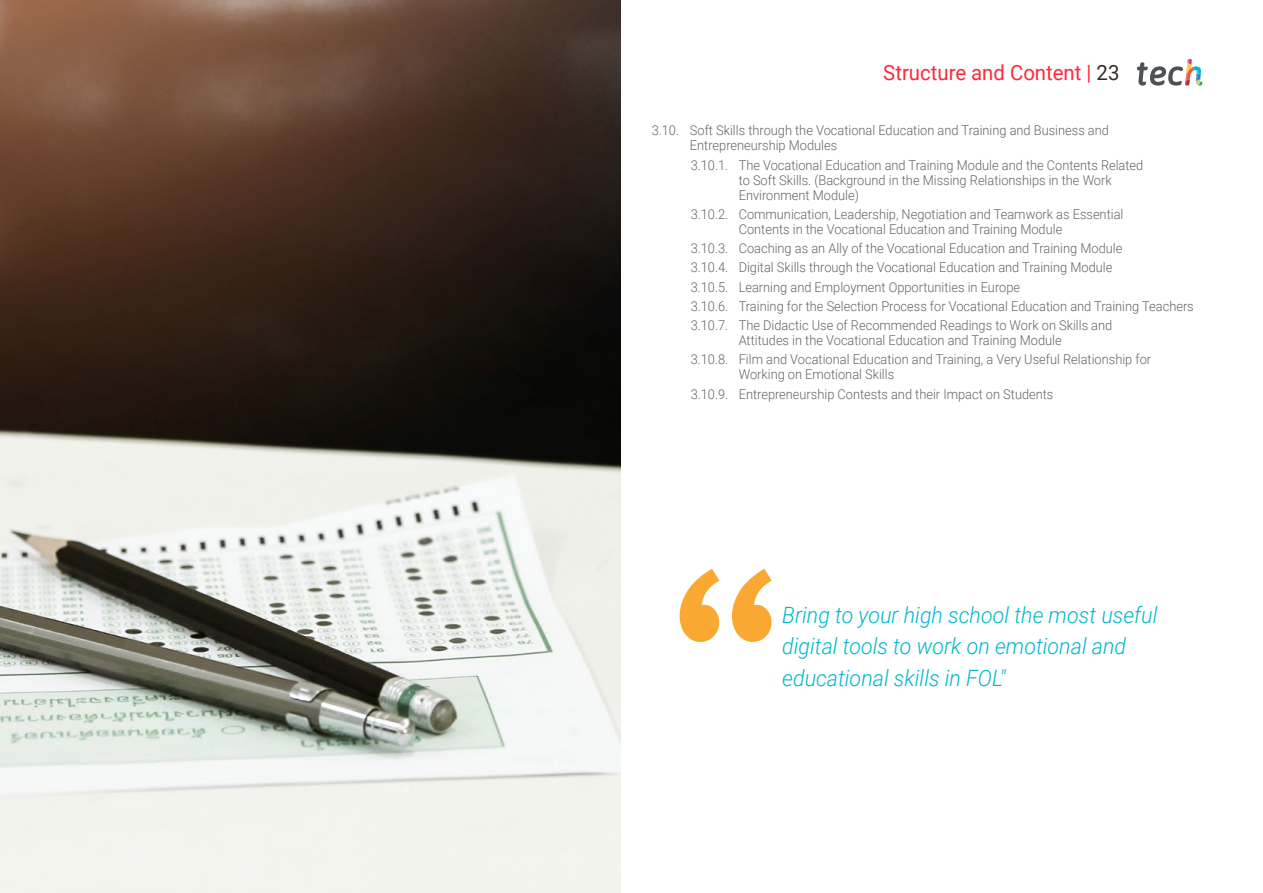
<style>
.page{position:relative;width:1263px;height:893px;background:#fff}
.page>*{position:absolute;margin:0;border:0;box-sizing:border-box;transform-origin:0 0}
.t1{font:italic 300 22.5px/31.5px "Roboto";color:#00b7d1;scale:.95 1}
.t2{font:21px "Roboto";color:#ff293a}
.t3{font:300 13.5px/19.2px "Roboto";color:#61646a;scale:.95 1}
.s1{color:#312e20}
</style>
<div class="page">
<svg style="left:1137px;top:59px;width:65px;height:27px"></svg>
<svg style="left:680px;top:569px;width:92px;height:73px"></svg>
<img style="left:0;top:0;width:621px;height:893px">
<h2 class="t2" style="left:883px;top:57px;width:238px">Structure and Content | <span class="s1">23</span></h2>
<p class="t3" style="left:690px;top:123px;width:443px;line-height:15px;text-indent:-38px">3.10. Soft Skills through the Vocational Education and Training and Business and<br>Entrepreneurship Modules</p>
<p class="t3" style="left:739px;top:157px;width:427px;line-height:15px;text-indent:-48px">3.10.1. The Vocational Education and Training Module and the Contents Related to Soft Skills. (Background in the Missing Relationships in the Work<br>Environment Module)</p>
<p class="t3" style="left:739px;top:206px;width:406px;line-height:15px;text-indent:-48px">3.10.2. Communication, Leadership, Negotiation and Teamwork as Essential<br>Contents in the Vocational Education and Training Module</p>
<p class="t3" style="left:691px;top:238px;width:531px">3.10.3. Coaching as an Ally of the Vocational Education and Training Module<br>3.10.4. Digital Skills through the Vocational Education and Training Module<br>3.10.5. Learning and Employment Opportunities in Europe<br>3.10.6. Training for the Selection Process for Vocational Education and Training Teachers 3.10.7. The Didactic Use of Recommended Readings to Work on Skills and</p>
<p class="t3" style="left:691px;top:330px;width:486px;text-indent:48px">Attitudes in the Vocational Education and Training Module<br>3.10.8. Film and Vocational Education and Training, a Very Useful Relationship for</p>
<p class="t3" style="left:691px;top:365px;width:383px;text-indent:48px">Working on Emotional Skills<br>3.10.9. Entrepreneurship Contests and their Impact on Students</p>
<h1 class="t1" style="left:782px;top:598px;width:396px">Bring to your high school the most useful digital tools to work on emotional and educational skills in FOL"</h1>
</div>
